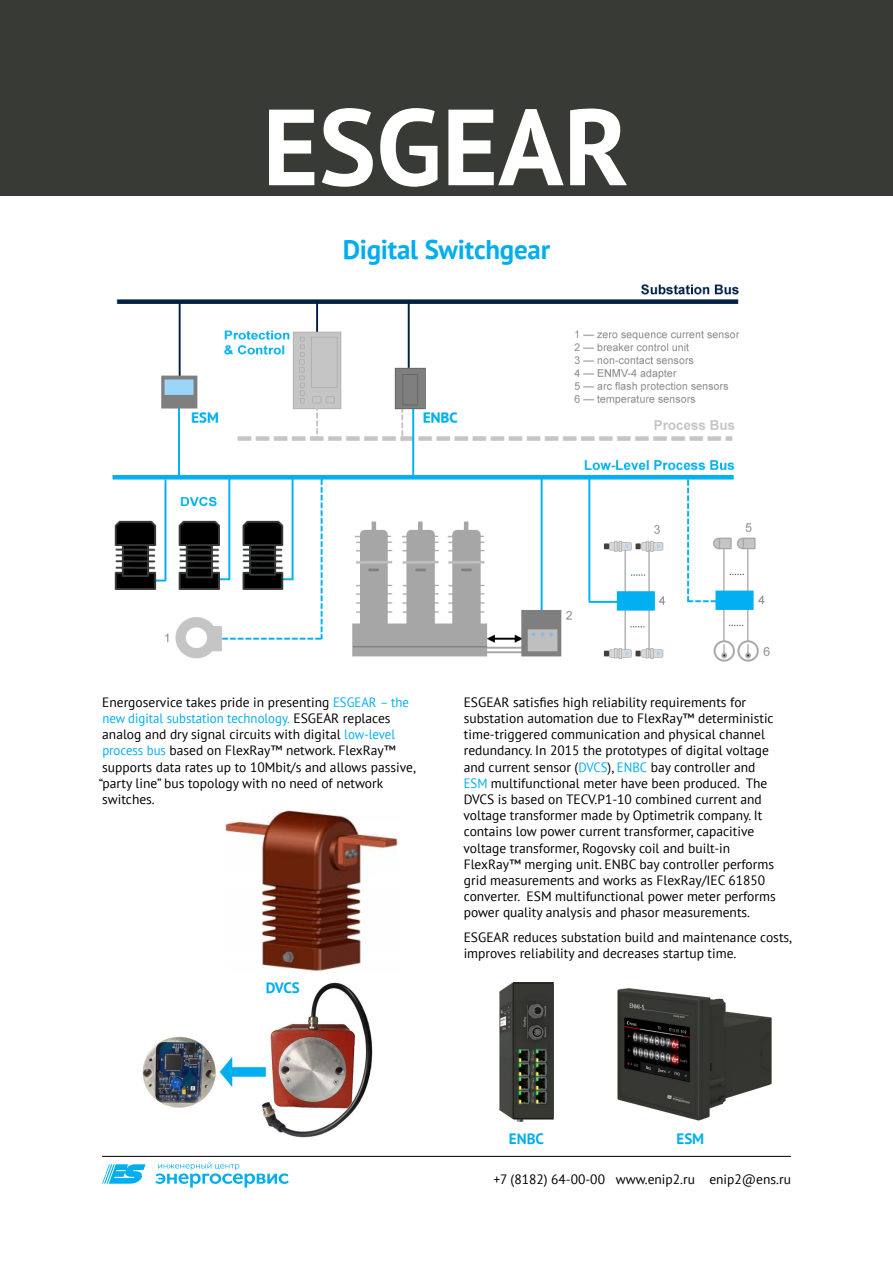
<style>
.page{position:relative;width:893px;height:1263px;background:#fff}
.page>*{position:absolute;margin:0;border:0;box-sizing:border-box;transform-origin:0 0}
.t1{font:700 108px "PT Sans";color:#fff}
.t2{font:700 27px "PT Sans";letter-spacing:-.01em;color:#00aeef}
.t3{font:700 15px "PT Sans";color:#00aeef}
.t4{font:13.5px/16.2px "PT Sans";color:#000}
.s1{color:#00aeef}
</style>
<div class="page">
<div style="left:0;top:0;width:893px;height:196px;background:#383a35"></div>
<svg style="left:155px;top:1162px;width:134px;height:25px"></svg>
<svg style="left:102px;top:1164px;width:44px;height:20px"></svg>
<hr style="left:102px;top:1156px;width:689px;height:1px;background:#000">
<img style="left:112px;top:284px;width:658px;height:378px">
<img style="left:617px;top:988px;width:155px;height:133px">
<img style="left:499px;top:982px;width:54px;height:139px">
<img style="left:261px;top:982px;width:111px;height:156px">
<img style="left:142px;top:1036px;width:74px;height:72px">
<svg style="left:220px;top:1057px;width:46px;height:30px"></svg>
<img style="left:226px;top:809px;width:172px;height:163px">
<h1 class="t1" style="left:263px;top:76px;width:368px">ESGEAR</h1>
<h2 class="t2" style="left:343px;top:232px;width:209px">Digital Switchgear</h2>
<p class="t4" style="left:99px;top:694px;width:319px">Energoservice takes pride in presenting <span class="s1">ESGEAR – the new digital substation technology.</span> ESGEAR replaces analog and dry signal circuits with digital <span class="s1">low-level process bus</span> based on FlexRay™ network. FlexRay™ supports data rates up to 10Mbit/s and allows passive, “party line” bus topology with no need of network switches.</p>
<p class="t3" style="left:266px;top:978px;width:35px">DVCS</p>
<p class="t4" style="left:463px;top:694px;width:314px">ESGEAR satisfies high reliability requirements for substation automation due to FlexRay™ deterministic time-triggered communication and physical channel redundancy. In 2015 the prototypes of digital voltage and current sensor (<span class="s1">DVCS</span>), <span class="s1">ENBC</span> bay controller and <span class="s1">ESM</span> multifunctional meter have been produced. The DVCS is based on TECV.P1-10 combined current and voltage transformer made by Optimetrik company. It contains low power current transformer, capacitive voltage transformer, Rogovsky coil and built-in FlexRay™ merging unit. ENBC bay controller performs grid measurements and works as FlexRay/IEC 61850 converter. ESM multifunctional power meter performs power quality analysis and phasor measurements.</p>
<p class="t4" style="left:464px;top:929px;width:330px">ESGEAR reduces substation build and maintenance costs, improves reliability and decreases startup time.</p>
<p class="t3" style="left:509px;top:1129px;width:36px">ENBC</p>
<p class="t3" style="left:676px;top:1129px;width:29px">ESM</p>
<p class="t4" style="left:493px;top:1171px;width:299px">+7 (8182) 64-00-00 www.enip2.ru enip2@ens.ru</p>
</div>
